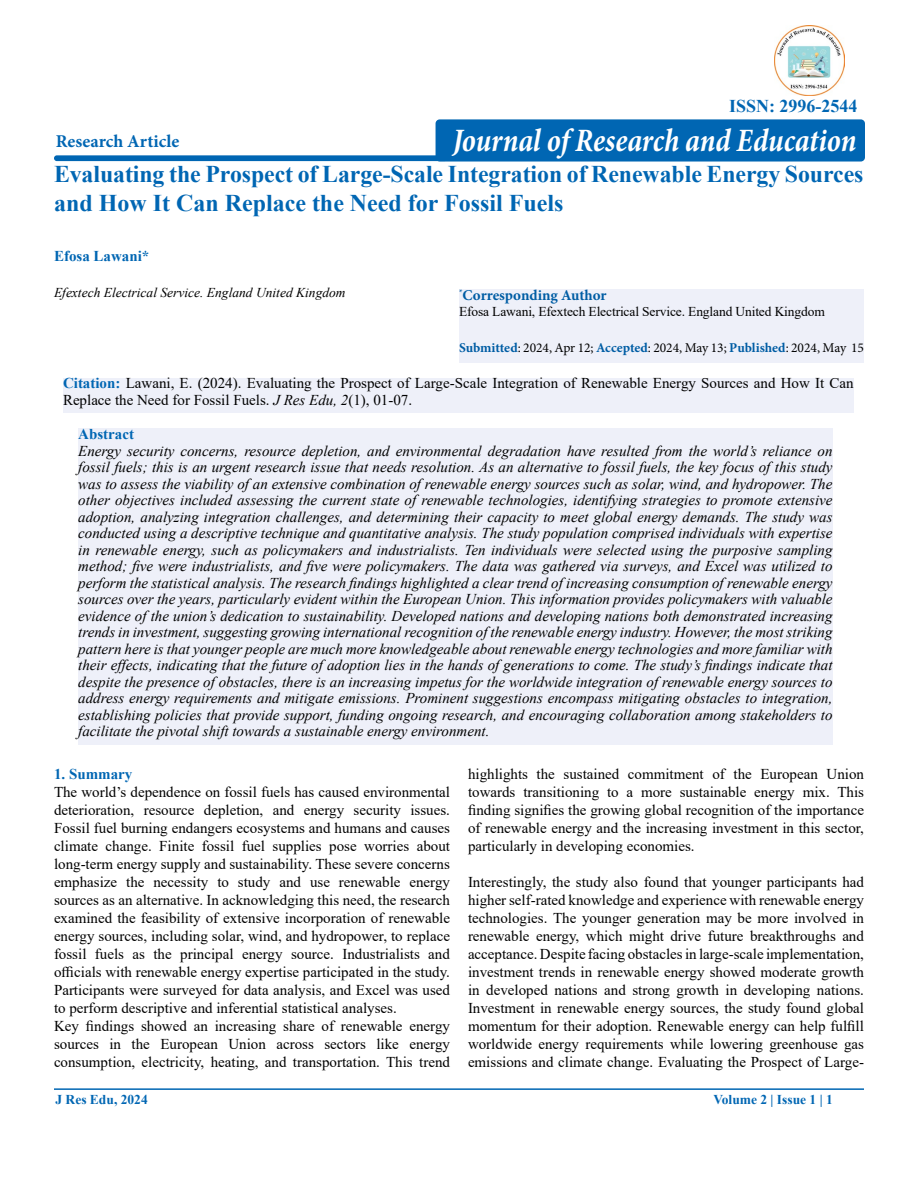
<style>
.page{position:relative;width:918px;height:1188px;background:#fff}
.page>*{position:absolute;margin:0;border:0;box-sizing:border-box;transform-origin:0 0}
.t1{font:italic 700 condensed 33px "Minion Pro";letter-spacing:-.005em;color:#fff;scale:.92 1}
.t2{font:700 24px/28.8px "Times New Roman";letter-spacing:-.005em;color:#0066b3}
.t3{font:700 18px "Minion Pro";color:#0066b3}
.t4{font:700 18px "Times New Roman";color:#0066b3}
.t5{font:italic 15px/16.5px "Times New Roman";color:#000;text-align:justify}
.t6{font:15px/18px "Times New Roman";color:#000}
.t7{font:700 15px "Times New Roman";color:#0066b3}
.t8{font:700 15px "Minion Pro";color:#005da4}
.t9{font:13.5px "Minion Pro";color:#000}
.t10{font:13.5px "Times New Roman";letter-spacing:-.01em;color:#000}
.t11{font:italic 13.5px "Times New Roman";color:#000}
.t12{font:700 13.5px "Times New Roman";color:#0066b3}
.s1{font-weight:700;color:#005da4}
.s2{font-weight:700;color:#0066b3}
.s3{font-style:italic}
</style>
<div class="page">
<div style="left:63px;top:378px;width:791px;height:34px;background:#eef0f9"></div>
<div style="left:54px;top:155px;width:393px;height:6px;background:#0066b3;border-radius:3px"></div>
<hr style="left:54px;top:1088px;width:810px;height:2px;background:#0066b3">
<div style="left:459px;top:289px;width:405px;height:74px;background:#eef0f9"></div>
<div style="left:78px;top:428px;width:754px;height:317px;background:#eef0f9"></div>
<div style="left:436px;top:119px;width:429px;height:43px;background:#0066b3;border-radius:4px"></div>
<img style="left:775px;top:26px;width:69px;height:70px">
<p class="t3" style="left:56px;top:129px;width:125px">Research Article</p>
<p class="t4" style="left:729px;top:93px;width:130px">ISSN: 2996-2544</p>
<h1 class="t1" style="left:453px;top:117px;width:441px">Journal of Research and Education</h1>
<h2 class="t2" style="left:54px;top:159px;width:811px">Evaluating the Prospect of Large-Scale Integration of Renewable Energy Sources and How It Can Replace the Need for Fossil Fuels</h2>
<p class="t7" style="left:54px;top:245px;width:97px">Efosa Lawani*</p>
<p class="t11" style="left:54px;top:284px;width:293px">Efextech Electrical Service. England United Kingdom</p>
<p class="t8" style="left:459px;top:284px;width:149px"><sup>*</sup>Corresponding Author</p>
<p class="t10" style="left:459px;top:302px;width:367px">Efosa Lawani, Efextech Electrical Service. England United Kingdom</p>
<p class="t9" style="left:459px;top:339px;width:407px"><span class="s1">Submitted</span>: 2024, Apr 12; <span class="s1">Accepted</span>: 2024, May 13; <span class="s1">Published</span>: 2024, May 15</p>
<p class="t6" style="left:63px;top:375px;width:792px;line-height:16.5px"><span class="s2">Citation:</span> Lawani, E. (2024). Evaluating the Prospect of Large-Scale Integration of Renewable Energy Sources and How It Can<br>Replace the Need for Fossil Fuels. <span class="s3">J Res Edu, 2</span>(1), 01-07.</p>
<p class="t7" style="left:78px;top:423px;width:57px">Abstract</p>
<p class="t5" style="left:78px;top:442px;width:756px">Energy security concerns, resource depletion, and environmental degradation have resulted from the world’s reliance on fossil fuels; this is an urgent research issue that needs resolution. As an alternative to fossil fuels, the key focus of this study was to assess the viability of an extensive combination of renewable energy sources such as solar, wind, and hydropower. The other objectives included assessing the current state of renewable technologies, identifying strategies to promote extensive adoption, analyzing integration challenges, and determining their capacity to meet global energy demands. The study was conducted using a descriptive technique and quantitative analysis. The study population comprised individuals with expertise in renewable energy, such as policymakers and industrialists. Ten individuals were selected using the purposive sampling method; five were industrialists, and five were policymakers. The data was gathered via surveys, and Excel was utilized to perform the statistical analysis. The research findings highlighted a clear trend of increasing consumption of renewable energy sources over the years, particularly evident within the European Union. This information provides policymakers with valuable evidence of the union’s dedication to sustainability. Developed nations and developing nations both demonstrated increasing trends in investment, suggesting growing international recognition of the renewable energy industry. However, the most striking pattern here is that younger people are much more knowledgeable about renewable energy technologies and more familiar with their effects, indicating that the future of adoption lies in the hands of generations to come. The study’s findings indicate that despite the presence of obstacles, there is an increasing impetus for the worldwide integration of renewable energy sources to address energy requirements and mitigate emissions. Prominent suggestions encompass mitigating obstacles to integration, establishing policies that provide support, funding ongoing research, and encouraging collaboration among stakeholders to facilitate the pivotal shift towards a sustainable energy environment.</p>
<p class="t7" style="left:54px;top:763px;width:80px">1. Summary</p>
<p class="t6" style="left:54px;top:782px;width:398px">The world’s dependence on fossil fuels has caused environmental deterioration, resource depletion, and energy security issues.<br>Fossil fuel burning endangers ecosystems and humans and causes climate change. Finite fossil fuel supplies pose worries about long-term energy supply and sustainability. These severe concerns emphasize the necessity to study and use renewable energy sources as an alternative. In acknowledging this need, the research examined the feasibility of extensive incorporation of renewable energy sources, including solar, wind, and hydropower, to replace fossil fuels as the principal energy source. Industrialists and officials with renewable energy expertise participated in the study.<br>Participants were surveyed for data analysis, and Excel was used to perform descriptive and inferential statistical analyses.<br>Key findings showed an increasing share of renewable energy sources in the European Union across sectors like energy consumption, electricity, heating, and transportation. This trend</p>
<p class="t6" style="left:468px;top:765px;width:398px;text-align:justify">highlights the sustained commitment of the European Union towards transitioning to a more sustainable energy mix. This finding signifies the growing global recognition of the importance of renewable energy and the increasing investment in this sector, particularly in developing economies.</p>
<p class="t6" style="left:468px;top:873px;width:398px;text-align:justify">Interestingly, the study also found that younger participants had higher self-rated knowledge and experience with renewable energy technologies. The younger generation may be more involved in renewable energy, which might drive future breakthroughs and acceptance. Despite facing obstacles in large-scale implementation, investment trends in renewable energy showed moderate growth in developed nations and strong growth in developing nations.<br>Investment in renewable energy sources, the study found global momentum for their adoption. Renewable energy can help fulfill worldwide energy requirements while lowering greenhouse gas emissions and climate change. Evaluating the Prospect of Large-</p>
<p class="t12" style="left:56px;top:1090px;width:94px">J Res Edu, 2024</p>
<p class="t12" style="left:713px;top:1090px;width:121px">Volume 2 | Issue 1 | 1</p>
</div>
